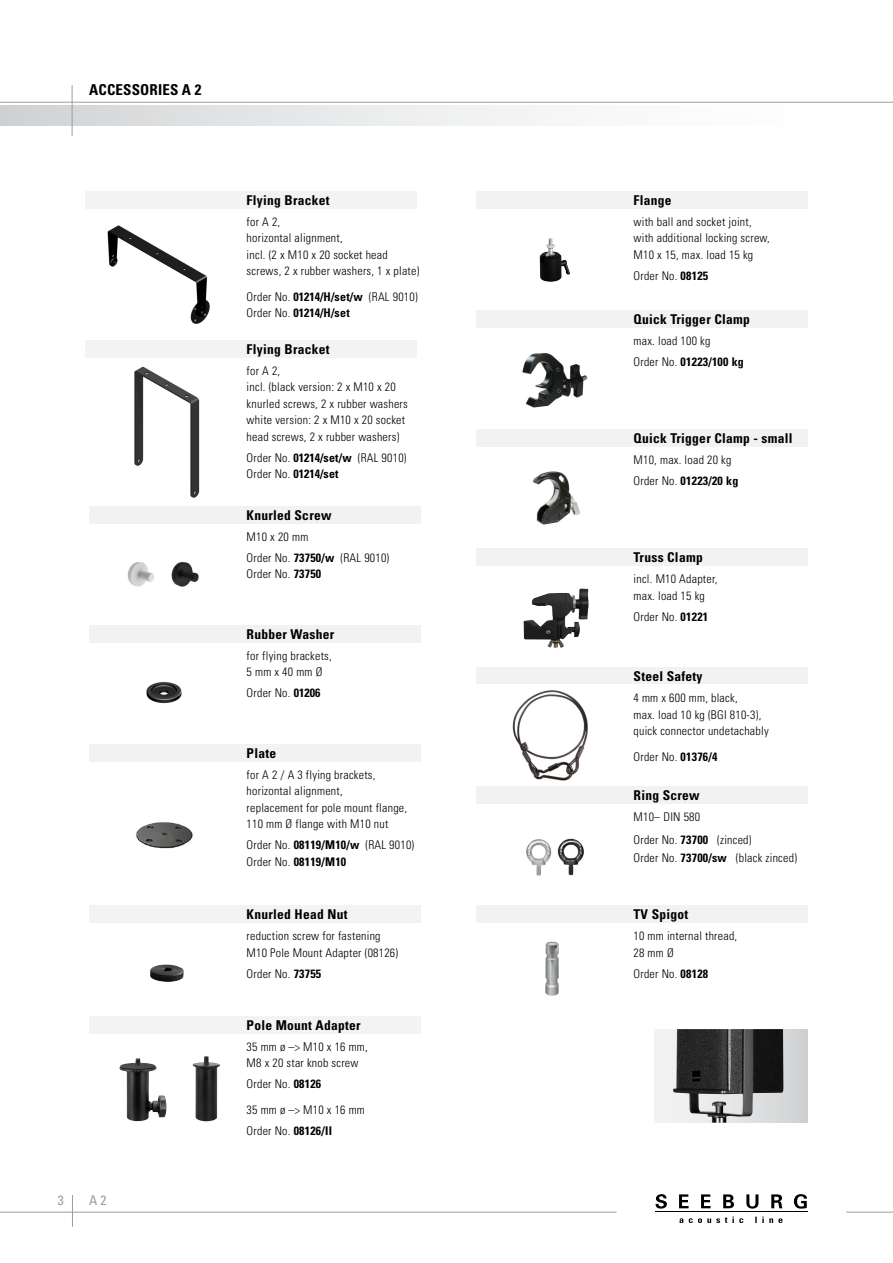
<style>
.page{position:relative;width:893px;height:1263px;background:#fff}
.page>*{position:absolute;margin:0;border:0;box-sizing:border-box;transform-origin:0 0}
.t1{font:700 condensed 15px "Univers";letter-spacing:.01em;color:#000}
.t2{font:700 condensed 13.5px "Univers";letter-spacing:.02em;color:#000}
.t3{font:700 condensed 13.5px "Univers LT";letter-spacing:.02em;color:#000}
.t4{font:condensed 13.5px "Univers";color:#9c9e9f}
.t5{font:300 condensed 12px/16.5px "Univers";letter-spacing:.02em;color:#000}
.s1{font-weight:700}
</style>
<div class="page">
<div style="left:0;top:106px;width:893px;height:19px;background:linear-gradient(to right,#d5d6d7,#fff)"></div>
<hr style="left:0;top:102px;width:893px;height:1px;background:#9c9e9f">
<hr style="left:72px;top:85px;width:1px;height:51px;background:#9c9e9f">
<hr style="left:0;top:1212px;width:617px;height:1px;background:#9c9e9f">
<hr style="left:846px;top:1212px;width:47px;height:1px;background:#9c9e9f">
<hr style="left:655px;top:1211px;width:152px;height:1px;background:#000">
<svg style="left:679px;top:1216px;width:103px;height:7px"></svg>
<svg style="left:655px;top:1194px;width:12px;height:14px"></svg>
<svg style="left:679px;top:1194px;width:10px;height:14px"></svg>
<svg style="left:701px;top:1194px;width:10px;height:14px"></svg>
<svg style="left:723px;top:1194px;width:11px;height:14px"></svg>
<svg style="left:746px;top:1194px;width:12px;height:14px"></svg>
<svg style="left:771px;top:1194px;width:11px;height:14px"></svg>
<svg style="left:794px;top:1194px;width:13px;height:14px"></svg>
<hr style="left:72px;top:1195px;width:1px;height:32px;background:#9c9e9f">
<div style="left:476px;top:906px;width:332px;height:17px;background:#f2f2f3"></div>
<div style="left:89px;top:744px;width:332px;height:17px;background:#f2f2f3"></div>
<img style="left:136px;top:822px;width:57px;height:27px">
<div style="left:89px;top:625px;width:332px;height:17px;background:#f2f2f3"></div>
<img style="left:146px;top:681px;width:36px;height:22px">
<img style="left:545px;top:941px;width:14px;height:55px">
<img style="left:512px;top:690px;width:76px;height:91px">
<div style="left:476px;top:668px;width:332px;height:16px;background:#f2f2f3"></div>
<svg style="left:655px;top:1029px;width:153px;height:94px"></svg>
<img style="left:673px;top:1029px;width:111px;height:94px">
<div style="left:476px;top:787px;width:332px;height:17px;background:#f2f2f3"></div>
<img style="left:526px;top:839px;width:26px;height:37px">
<img style="left:557px;top:838px;width:27px;height:38px">
<img style="left:134px;top:366px;width:66px;height:132px">
<div style="left:85px;top:191px;width:332px;height:17px;background:#f3f3f4"></div>
<div style="left:85px;top:340px;width:332px;height:17px;background:#f3f3f4"></div>
<img style="left:107px;top:225px;width:103px;height:99px">
<div style="left:89px;top:506px;width:332px;height:17px;background:#f2f2f3"></div>
<img style="left:128px;top:562px;width:26px;height:25px">
<img style="left:171px;top:562px;width:28px;height:25px">
<div style="left:476px;top:549px;width:332px;height:17px;background:#f2f2f3"></div>
<img style="left:523px;top:592px;width:56px;height:55px">
<img style="left:150px;top:964px;width:34px;height:18px">
<div style="left:89px;top:906px;width:332px;height:17px;background:#f3f3f2"></div>
<img style="left:522px;top:353px;width:66px;height:55px">
<div style="left:476px;top:310px;width:332px;height:17px;background:#f2f2f3"></div>
<div style="left:476px;top:429px;width:332px;height:17px;background:#f2f2f3"></div>
<img style="left:533px;top:471px;width:47px;height:54px">
<div style="left:476px;top:191px;width:332px;height:17px;background:#f2f2f3"></div>
<img style="left:539px;top:238px;width:31px;height:44px">
<div style="left:89px;top:1016px;width:332px;height:17px;background:#f3f3f2"></div>
<img style="left:119px;top:1058px;width:48px;height:63px">
<img style="left:193px;top:1056px;width:27px;height:65px">
<p class="t1" style="left:89px;top:81px;width:114px">ACCESSORIES A 2</p>
<p class="t4" style="left:58px;top:1191px;width:7px">3</p>
<p class="t4" style="left:89px;top:1191px;width:19px">A 2</p>
<p class="t2" style="left:247px;top:192px;width:84px">Flying Bracket</p>
<p class="t5" style="left:247px;top:213px;width:174px">for A 2,<br>horizontal alignment,<br>incl. (2 x M10 x 20 socket head screws, 2 x rubber washers, 1 x plate)</p>
<p class="t5" style="left:247px;top:288px;width:173px">Order No. <span class="s1">01214/H/set/w</span> (RAL 9010)<br>Order No. <span class="s1">01214/H/set</span></p>
<p class="t2" style="left:247px;top:341px;width:84px">Flying Bracket</p>
<p class="t5" style="left:247px;top:362px;width:163px">for A 2,<br>incl. (black version: 2 x M10 x 20 knurled screws, 2 x rubber washers white version: 2 x M10 x 20 socket head screws, 2 x rubber washers)</p>
<p class="t5" style="left:247px;top:449px;width:161px">Order No. <span class="s1">01214/set/w</span> (RAL 9010)<br>Order No. <span class="s1">01214/set</span></p>
<p class="t2" style="left:247px;top:506px;width:86px">Knurled Screw</p>
<p class="t5" style="left:247px;top:526px;width:144px;line-height:21px">M10 x 20 mm<br>Order No. <span class="s1">73750/w</span> (RAL 9010)</p>
<p class="t5" style="left:247px;top:565px;width:76px">Order No. <span class="s1">73750</span></p>
<p class="t2" style="left:247px;top:625px;width:89px">Rubber Washer</p>
<p class="t5" style="left:247px;top:647px;width:87px">for flying brackets,<br>5 mm x 40 mm ø</p>
<p class="t5" style="left:247px;top:684px;width:75px">Order No. <span class="s1">01206</span></p>
<p class="t2" style="left:247px;top:744px;width:31px">Plate</p>
<p class="t5" style="left:247px;top:766px;width:162px">for A 2 / A 3 flying brackets, horizontal alignment,<br>replacement for pole mount flange,<br>110 mm ø flange with M10 nut</p>
<p class="t5" style="left:247px;top:836px;width:169px">Order No. <span class="s1">08119/M10/w</span> (RAL 9010)<br>Order No. <span class="s1">08119/M10</span></p>
<p class="t2" style="left:247px;top:906px;width:102px">Knurled Head Nut</p>
<p class="t5" style="left:247px;top:927px;width:153px">reduction screw for fastening<br>M10 Pole Mount Adapter (08126)</p>
<p class="t5" style="left:247px;top:965px;width:76px">Order No. <span class="s1">73755</span></p>
<p class="t2" style="left:247px;top:1017px;width:116px">Pole Mount Adapter</p>
<p class="t5" style="left:247px;top:1038px;width:123px">35 mm ø –&gt; M10 x 16 mm,<br>M8 x 20 star knob screw</p>
<p class="t5" style="left:247px;top:1071px;width:120px;line-height:25.5px">Order No. <span class="s1">08126<br></span>35 mm ø –&gt; M10 x 16 mm</p>
<p class="t5" style="left:247px;top:1122px;width:87px">Order No. <span class="s1">08126/II</span></p>
<p class="t2" style="left:634px;top:192px;width:40px">Flange</p>
<p class="t5" style="left:634px;top:213px;width:138px">with ball and socket joint, with additional locking screw,<br>M10 x 15, max. load 15 kg</p>
<p class="t5" style="left:634px;top:267px;width:76px">Order No. <span class="s1">08125</span></p>
<p class="t2" style="left:634px;top:311px;width:118px">Quick Trigger Clamp</p>
<p class="t5" style="left:634px;top:330px;width:112px;line-height:21px">max. load 100 kg<br>Order No. <span class="s1">01223/100 kg</span></p>
<p class="t2" style="left:634px;top:430px;width:161px">Quick Trigger Clamp - small</p>
<p class="t5" style="left:634px;top:449px;width:106px;line-height:21px">M10, max. load 20 kg<br>Order No. <span class="s1">01223/20 kg</span></p>
<p class="t3" style="left:634px;top:549px;width:71px">Truss Clamp</p>
<p class="t5" style="left:634px;top:571px;width:85px">incl. M10 Adapter, max. load 15 kg</p>
<p class="t5" style="left:634px;top:608px;width:76px">Order No. <span class="s1">01221</span></p>
<p class="t2" style="left:634px;top:668px;width:70px">Steel Safety</p>
<p class="t5" style="left:634px;top:689px;width:137px">4 mm x 600 mm, black,<br>max. load 10 kg (BGI 810-3), quick connector undetachably</p>
<p class="t5" style="left:634px;top:748px;width:85px">Order No. <span class="s1">01376/4</span></p>
<p class="t2" style="left:634px;top:787px;width:68px">Ring Screw</p>
<p class="t5" style="left:634px;top:805px;width:119px;line-height:22.5px">M10– DIN 580<br>Order No. <span class="s1">73700</span> (zinced)</p>
<p class="t5" style="left:634px;top:849px;width:165px">Order No. <span class="s1">73700/sw</span> (black zinced)</p>
<p class="t2" style="left:634px;top:906px;width:56px">TV Spigot</p>
<p class="t5" style="left:634px;top:927px;width:105px">10 mm internal thread,<br>28 mm ø</p>
<p class="t5" style="left:634px;top:965px;width:76px">Order No. <span class="s1">08128</span></p>
</div>
